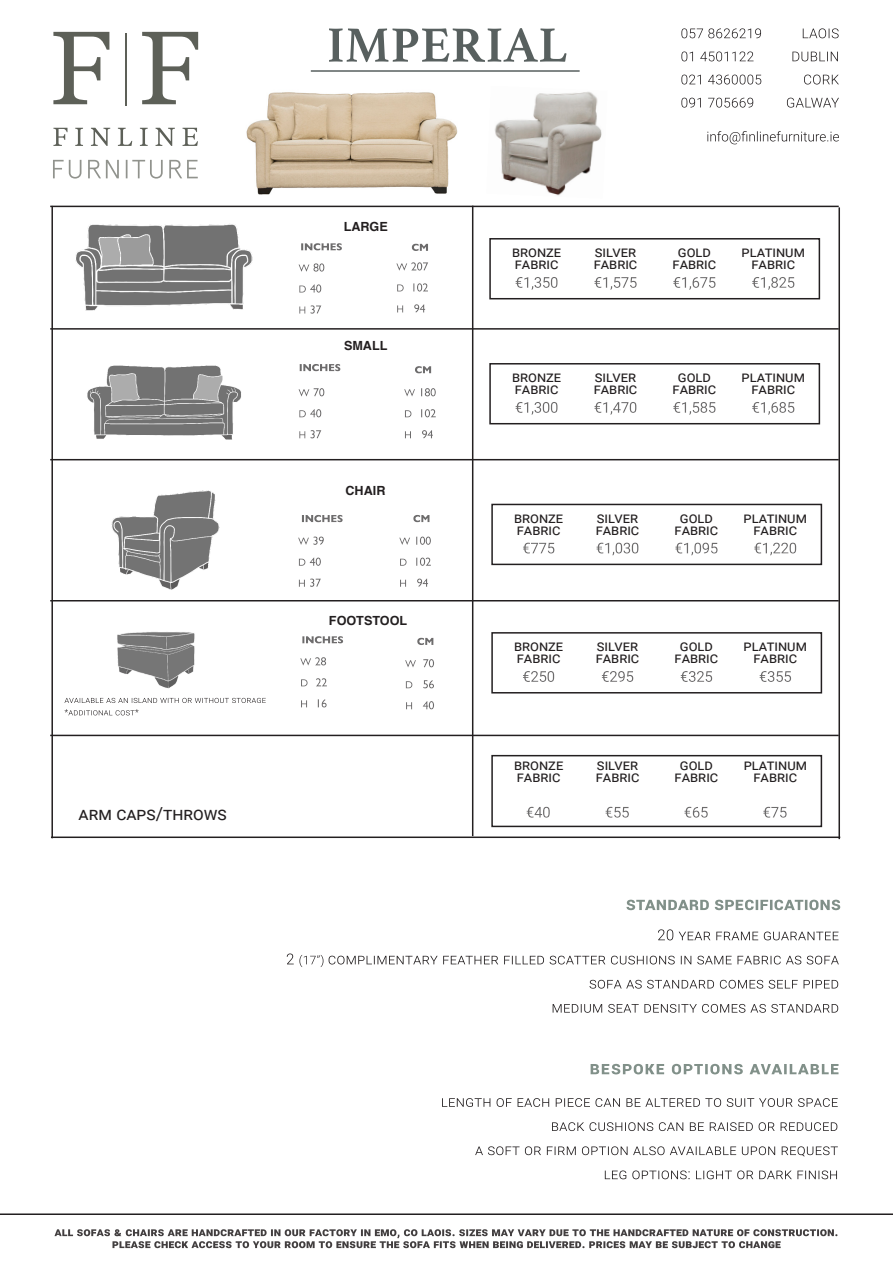
<style>
.page{position:relative;width:893px;height:1263px;background:#fff}
.page>*{position:absolute;margin:0;border:0;box-sizing:border-box;transform-origin:0 0}
.t1{font:700 50.4px "Athelas";color:#58605f}
.t2{font:18px "Roboto";color:#231f20}
.t3{font:15px "Roboto";color:#231f20}
.t4{font:700 12.6px "Helvetica";color:#231f20}
</style>
<div class="page">
<svg style="left:591px;top:1064px;width:247px;height:10px"></svg>
<hr style="left:0;top:1213px;width:893px;height:2px;background:#231f20">
<hr style="left:50px;top:206px;width:789px;height:1px;background:#231f20">
<hr style="left:50px;top:328px;width:789px;height:2px;background:#231f20">
<hr style="left:50px;top:459px;width:789px;height:1px;background:#231f20">
<hr style="left:51px;top:836px;width:789px;height:2px;background:#231f20">
<hr style="left:472px;top:206px;width:1px;height:630px;background:#231f20">
<hr style="left:51px;top:206px;width:2px;height:632px;background:#231f20">
<hr style="left:838px;top:207px;width:2px;height:632px;background:#231f20">
<svg style="left:626px;top:900px;width:214px;height:10px"></svg>
<div style="left:732px;top:271px;width:82px;height:22px;background:#231f20;opacity:.75"></div>
<div style="left:653px;top:271px;width:81px;height:22px;background:#231f20;opacity:.75"></div>
<div style="left:575px;top:271px;width:81px;height:22px;background:#231f20;opacity:.75"></div>
<div style="left:496px;top:271px;width:80px;height:22px;background:#231f20;opacity:.75"></div>
<div style="left:489px;top:238px;width:331px;height:61px;border:2px solid #231f20"></div>
<div style="left:732px;top:396px;width:82px;height:22px;background:#231f20;opacity:.75"></div>
<div style="left:734px;top:537px;width:82px;height:22px;background:#231f20;opacity:.75"></div>
<div style="left:734px;top:665px;width:82px;height:22px;background:#231f20;opacity:.75"></div>
<div style="left:653px;top:396px;width:81px;height:22px;background:#231f20;opacity:.75"></div>
<div style="left:655px;top:537px;width:81px;height:22px;background:#231f20;opacity:.75"></div>
<div style="left:655px;top:665px;width:81px;height:22px;background:#231f20;opacity:.75"></div>
<div style="left:575px;top:396px;width:81px;height:22px;background:#231f20;opacity:.75"></div>
<div style="left:577px;top:537px;width:81px;height:22px;background:#231f20;opacity:.75"></div>
<div style="left:577px;top:665px;width:81px;height:22px;background:#231f20;opacity:.75"></div>
<div style="left:496px;top:396px;width:80px;height:22px;background:#231f20;opacity:.75"></div>
<div style="left:498px;top:537px;width:80px;height:22px;background:#231f20;opacity:.75"></div>
<div style="left:498px;top:665px;width:80px;height:22px;background:#231f20;opacity:.75"></div>
<div style="left:489px;top:363px;width:331px;height:61px;border:2px solid #231f20"></div>
<div style="left:491px;top:504px;width:331px;height:61px;border:2px solid #231f20"></div>
<div style="left:491px;top:632px;width:331px;height:61px;border:2px solid #231f20"></div>
<div style="left:734px;top:801px;width:81px;height:22px;background:#231f20;opacity:.75"></div>
<div style="left:655px;top:801px;width:81px;height:22px;background:#231f20;opacity:.75"></div>
<div style="left:576px;top:801px;width:81px;height:22px;background:#231f20;opacity:.75"></div>
<div style="left:497px;top:801px;width:81px;height:22px;background:#231f20;opacity:.75"></div>
<div style="left:491px;top:755px;width:331px;height:72px;border:2px solid #231f20"></div>
<img style="left:87px;top:365px;width:154px;height:75px">
<img style="left:75px;top:224px;width:178px;height:87px">
<img style="left:111px;top:490px;width:109px;height:100px">
<img style="left:117px;top:632px;width:78px;height:57px">
<div style="left:291px;top:625px;width:80px;height:26px;background:#231f20;opacity:.75"></div>
<div style="left:400px;top:627px;width:61px;height:25px;background:#231f20;opacity:.75"></div>
<div style="left:290px;top:233px;width:80px;height:25px;background:#231f20;opacity:.75"></div>
<div style="left:395px;top:233px;width:61px;height:25px;background:#231f20;opacity:.75"></div>
<div style="left:289px;top:353px;width:80px;height:26px;background:#231f20;opacity:.75"></div>
<div style="left:398px;top:355px;width:61px;height:26px;background:#231f20;opacity:.75"></div>
<div style="left:291px;top:504px;width:80px;height:26px;background:#231f20;opacity:.75"></div>
<div style="left:396px;top:504px;width:61px;height:26px;background:#231f20;opacity:.75"></div>
<hr style="left:50px;top:600px;width:789px;height:1px;background:#231f20">
<hr style="left:50px;top:735px;width:789px;height:1px;background:#231f20">
<img style="left:494px;top:91px;width:108px;height:105px">
<div style="left:386px;top:256px;width:59px;height:63px;background:#231f20;opacity:.75"></div>
<div style="left:288px;top:257px;width:58px;height:63px;background:#231f20;opacity:.75"></div>
<div style="left:394px;top:381px;width:59px;height:64px;background:#231f20;opacity:.75"></div>
<div style="left:288px;top:381px;width:58px;height:64px;background:#231f20;opacity:.75"></div>
<div style="left:389px;top:530px;width:59px;height:64px;background:#231f20;opacity:.75"></div>
<div style="left:288px;top:530px;width:58px;height:64px;background:#231f20;opacity:.75"></div>
<div style="left:394px;top:652px;width:57px;height:64px;background:#231f20;opacity:.75"></div>
<div style="left:290px;top:651px;width:58px;height:63px;background:#231f20;opacity:.75"></div>
<svg style="left:65px;top:709px;width:74px;height:6px"></svg>
<svg style="left:64px;top:698px;width:202px;height:5px"></svg>
<svg style="left:681px;top:98px;width:72px;height:10px"></svg>
<svg style="left:681px;top:75px;width:80px;height:9px"></svg>
<svg style="left:681px;top:51px;width:72px;height:10px"></svg>
<svg style="left:681px;top:28px;width:80px;height:10px"></svg>
<svg style="left:787px;top:98px;width:52px;height:10px"></svg>
<svg style="left:804px;top:75px;width:35px;height:9px"></svg>
<svg style="left:792px;top:52px;width:46px;height:9px"></svg>
<svg style="left:803px;top:28px;width:36px;height:10px"></svg>
<svg style="left:707px;top:131px;width:132px;height:13px"></svg>
<hr style="left:311px;top:70px;width:269px;height:2px;background:#58605f">
<svg style="left:53px;top:32px;width:56px;height:72px"></svg>
<svg style="left:142px;top:32px;width:56px;height:72px"></svg>
<hr style="left:125px;top:34px;width:2px;height:72px;background:#5d6058">
<svg style="left:53px;top:128px;width:145px;height:18px"></svg>
<svg style="left:53px;top:160px;width:145px;height:19px"></svg>
<img style="left:246px;top:92px;width:212px;height:103px">
<svg style="left:605px;top:1170px;width:232px;height:9px"></svg>
<svg style="left:475px;top:1146px;width:363px;height:10px"></svg>
<svg style="left:552px;top:1122px;width:285px;height:9px"></svg>
<svg style="left:442px;top:1098px;width:396px;height:9px"></svg>
<svg style="left:553px;top:1004px;width:285px;height:9px"></svg>
<svg style="left:589px;top:980px;width:249px;height:8px"></svg>
<svg style="left:287px;top:953px;width:552px;height:14px"></svg>
<svg style="left:658px;top:929px;width:180px;height:11px"></svg>
<svg style="left:54px;top:1229px;width:783px;height:19px"></svg>
<p class="t2" style="left:79px;top:801px;width:150px">arm caps/throws</p>
<p class="t1" style="left:327px;top:4px;width:241px">IMPERIAL</p>
<p class="t4" style="left:344px;top:217px;width:46px">LARGE</p>
<p class="t4" style="left:344px;top:335px;width:45px">SMALL</p>
<p class="t4" style="left:346px;top:480px;width:41px">CHAIR</p>
<p class="t4" style="left:329px;top:610px;width:80px">FOOTSTOOL</p>
<p class="t3" style="left:512px;top:242px;width:51px">bronze</p>
<p class="t3" style="left:515px;top:254px;width:45px">fabric</p>
<p class="t3" style="left:595px;top:242px;width:43px">silver</p>
<p class="t3" style="left:594px;top:254px;width:45px">fabric</p>
<p class="t3" style="left:678px;top:242px;width:35px">gold</p>
<p class="t3" style="left:672px;top:254px;width:45px">fabric</p>
<p class="t3" style="left:742px;top:242px;width:65px">platinum</p>
<p class="t3" style="left:751px;top:254px;width:45px">fabric</p>
<p class="t3" style="left:512px;top:367px;width:51px">bronze</p>
<p class="t3" style="left:515px;top:379px;width:45px">fabric</p>
<p class="t3" style="left:595px;top:367px;width:43px">silver</p>
<p class="t3" style="left:594px;top:379px;width:45px">fabric</p>
<p class="t3" style="left:678px;top:367px;width:35px">gold</p>
<p class="t3" style="left:672px;top:379px;width:45px">fabric</p>
<p class="t3" style="left:742px;top:367px;width:65px">platinum</p>
<p class="t3" style="left:751px;top:379px;width:45px">fabric</p>
<p class="t3" style="left:514px;top:507px;width:51px">bronze</p>
<p class="t3" style="left:517px;top:519px;width:45px">fabric</p>
<p class="t3" style="left:597px;top:507px;width:43px">silver</p>
<p class="t3" style="left:596px;top:519px;width:45px">fabric</p>
<p class="t3" style="left:680px;top:507px;width:35px">gold</p>
<p class="t3" style="left:675px;top:519px;width:45px">fabric</p>
<p class="t3" style="left:744px;top:507px;width:65px">platinum</p>
<p class="t3" style="left:753px;top:519px;width:45px">fabric</p>
<p class="t3" style="left:514px;top:636px;width:51px">bronze</p>
<p class="t3" style="left:517px;top:648px;width:45px">fabric</p>
<p class="t3" style="left:597px;top:636px;width:43px">silver</p>
<p class="t3" style="left:596px;top:648px;width:45px">fabric</p>
<p class="t3" style="left:680px;top:636px;width:35px">gold</p>
<p class="t3" style="left:675px;top:648px;width:45px">fabric</p>
<p class="t3" style="left:744px;top:636px;width:65px">platinum</p>
<p class="t3" style="left:753px;top:648px;width:45px">fabric</p>
<p class="t3" style="left:514px;top:754px;width:51px">bronze</p>
<p class="t3" style="left:517px;top:766px;width:45px">fabric</p>
<p class="t3" style="left:597px;top:754px;width:43px">silver</p>
<p class="t3" style="left:596px;top:766px;width:45px">fabric</p>
<p class="t3" style="left:680px;top:754px;width:35px">gold</p>
<p class="t3" style="left:675px;top:766px;width:45px">fabric</p>
<p class="t3" style="left:744px;top:754px;width:65px">platinum</p>
<p class="t3" style="left:753px;top:766px;width:45px">fabric</p>
</div>
